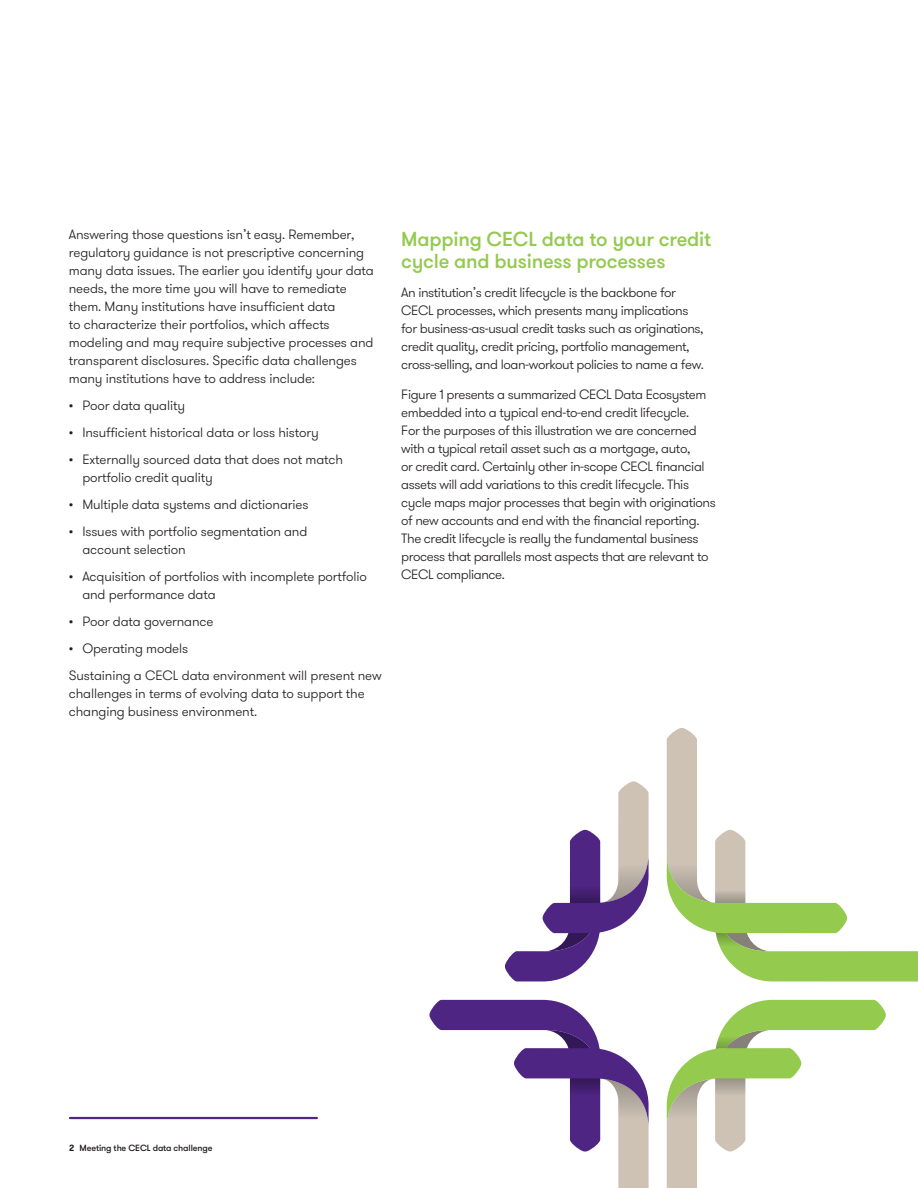
<style>
.page{position:relative;width:918px;height:1188px;background:#fff}
.page>*{position:absolute;margin:0;border:0;box-sizing:border-box;transform-origin:0 0}
.t1{font:500 20.25px/22.5px "GT Walsheim";letter-spacing:-.01em;color:#94ca4e}
.t2{font:300 13.5px/18px "GT Walsheim";letter-spacing:-.01em;color:#231f20}
.t3{font:300 13.5px/18px "GT Walsheim";letter-spacing:-.03em;color:#231f20}
.t4{font:500 9px "GT Walsheim";letter-spacing:-.015em;color:#231f20}
.s1{font-weight:700}
</style>
<div class="page">
<hr style="left:70px;top:1117px;width:247px;height:2px;background:#4e2582">
<svg style="left:505px;top:728px;width:413px;height:254px"></svg>
<svg style="left:430px;top:1000px;width:456px;height:188px"></svg>
<p class="t2" style="left:69px;top:226px;width:307px">Answering those questions isn’t easy. Remember, regulatory guidance is not prescriptive concerning many data issues. The earlier you identify your data needs, the more time you will have to remediate them. Many institutions have insufficient data<br>to characterize their portfolios, which affects modeling and may require subjective processes and transparent disclosures. Specific data challenges many institutions have to address include:</p>
<p class="t2" style="left:69px;top:397px;width:118px">• Poor data quality</p>
<p class="t2" style="left:69px;top:424px;width:251px">• Insufficient historical data or loss history</p>
<p class="t2" style="left:82px;top:451px;width:262px;text-indent:-14px">• Externally sourced data that does not match portfolio credit quality</p>
<p class="t2" style="left:69px;top:496px;width:241px">• Multiple data systems and dictionaries</p>
<p class="t2" style="left:82px;top:523px;width:227px;text-indent:-14px">• Issues with portfolio segmentation and account selection</p>
<p class="t2" style="left:82px;top:568px;width:286px;text-indent:-14px">• Acquisition of portfolios with incomplete portfolio and performance data</p>
<p class="t2" style="left:69px;top:613px;width:146px">• Poor data governance</p>
<p class="t2" style="left:69px;top:635px;width:314px;line-height:27px">• Operating models<br>Sustaining a CECL data environment will present new</p>
<p class="t2" style="left:69px;top:685px;width:297px">challenges in terms of evolving data to support the changing business environment.</p>
<h1 class="t1" style="left:401px;top:228px;width:312px">Mapping CECL data to your credit cycle and business processes</h1>
<p class="t3" style="left:401px;top:284px;width:304px">An institution’s credit lifecycle is the backbone for CECL processes, which presents many implications for business-as-usual credit tasks such as originations, credit quality, credit pricing, portfolio management, cross-selling, and loan-workout policies to name a few.</p>
<p class="t3" style="left:401px;top:385px;width:316px">Figure 1 presents a summarized CECL Data Ecosystem embedded into a typical end-to-end credit lifecycle.<br>For the purposes of this illustration we are concerned with a typical retail asset such as a mortgage, auto,<br>or credit card. Certainly other in-scope CECL financial assets will add variations to this credit lifecycle. This cycle maps major processes that begin with originations of new accounts and end with the financial reporting.<br>The credit lifecycle is really the fundamental business process that parallels most aspects that are relevant to CECL compliance.</p>
<p class="t4" style="left:69px;top:1142px;width:145px"><span class="s1">2</span> Meeting the CECL data challenge</p>
</div>
